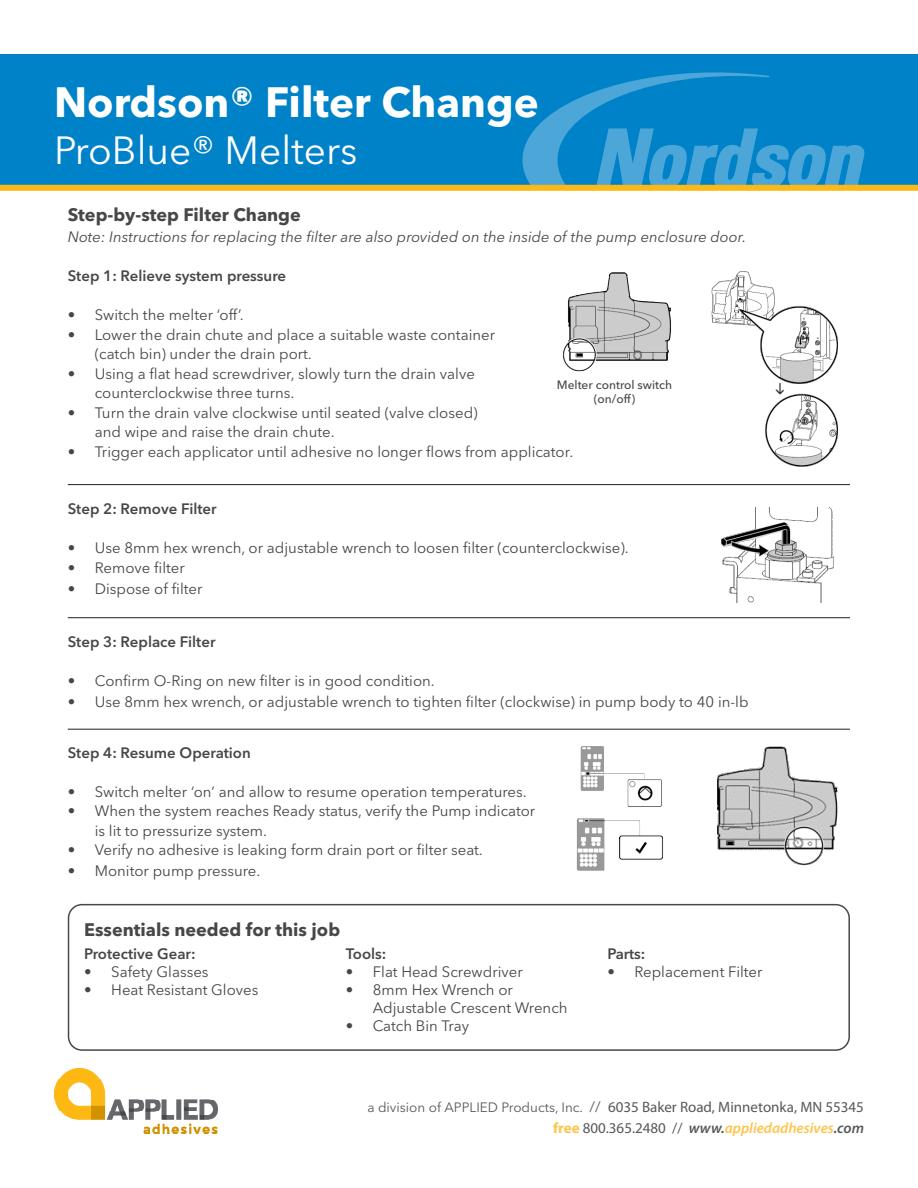
<style>
.page{position:relative;width:918px;height:1188px;background:#fff}
.page>*{position:absolute;margin:0;border:0;box-sizing:border-box;transform-origin:0 0}
.t1{font:700 42px "Avenir Next LT Pro";color:#fff}
.t2{font:39px "Avenir Next LT Pro";color:#fff}
.t3{font:700 18px "Avenir Next LT Pro";color:#464748}
.t4{font:15px/19.5px "Avenir Next LT Pro";color:#464748}
.t5{font:600 15px "Avenir Next LT Pro";color:#464748}
.t6{font:italic 15px "Avenir Next LT Pro";color:#464748}
.t7{font:15px "Myriad Pro";color:#57585a}
.t8{font:italic 600 15px "Myriad Pro";color:#fec54d}
.t9{font:500 12px/14.4px "Avenir Next LT Pro";color:#464748;text-align:center}
.s1{font-family:"Avenir Next LT Pro";font-size:13.5px}
.s2{font-family:"Avenir Next LT Pro"}
.s3{font-weight:700;font-style:normal}
.s4{font-weight:400;font-style:normal;color:#57585a}
.s5{color:#57585a}
</style>
<div class="page">
<img style="left:711px;top:271px;width:127px;height:196px">
<img style="left:721px;top:507px;width:114px;height:96px">
<img style="left:576px;top:818px;width:87px;height:53px">
<img style="left:580px;top:746px;width:82px;height:61px">
<img style="left:717px;top:746px;width:121px;height:120px">
<div style="left:0;top:54px;width:918px;height:136px;background:#0082c8"></div>
<svg style="left:522px;top:72px;width:342px;height:113px"></svg>
<div style="left:0;top:185px;width:918px;height:6px;background:#fcb814"></div>
<img style="left:562px;top:272px;width:109px;height:100px">
<hr style="left:68px;top:484px;width:782px;height:1px;background:#231f20">
<hr style="left:68px;top:617px;width:782px;height:1px;background:#231f20">
<hr style="left:68px;top:729px;width:782px;height:1px;background:#231f20">
<img style="left:54px;top:1069px;width:164px;height:65px">
<div style="left:68px;top:904px;width:782px;height:147px;border:2px solid #47484a;border-radius:14px"></div>
<p class="t1" style="left:54px;top:76px;width:486px">Nordson® Filter Change</p>
<p class="t2" style="left:54px;top:127px;width:305px">ProBlue® Melters</p>
<p class="t3" style="left:68px;top:204px;width:235px">Step-by-step Filter Change</p>
<p class="t6" style="left:68px;top:228px;width:680px">Note: Instructions for replacing the filter are also provided on the inside of the pump enclosure door.</p>
<p class="t5" style="left:68px;top:267px;width:220px">Step 1: Relieve system pressure</p>
<p class="t4" style="left:68px;top:305px;width:178px">• Switch the melter ‘off’.</p>
<p class="t4" style="left:95px;top:325px;width:402px;text-indent:-27px">• Lower the drain chute and place a suitable waste container (catch bin) under the drain port.</p>
<p class="t4" style="left:95px;top:364px;width:382px;text-indent:-27px">• Using a flat head screwdriver, slowly turn the drain valve counterclockwise three turns.</p>
<p class="t4" style="left:95px;top:403px;width:385px;text-indent:-27px">• Turn the drain valve clockwise until seated (valve closed) and wipe and raise the drain chute.</p>
<p class="t4" style="left:68px;top:442px;width:507px">• Trigger each applicator until adhesive no longer flows from applicator.</p>
<p class="t9" style="left:557px;top:377px;width:117px">Melter control switch (on/off)</p>
<p class="t5" style="left:68px;top:500px;width:150px">Step 2: Remove Filter</p>
<p class="t4" style="left:68px;top:538px;width:563px">• Use 8mm hex wrench, or adjustable wrench to loosen filter (counterclockwise).</p>
<p class="t4" style="left:68px;top:558px;width:119px">• Remove filter</p>
<p class="t4" style="left:68px;top:579px;width:136px">• Dispose of filter</p>
<p class="t5" style="left:68px;top:633px;width:149px">Step 3: Replace Filter</p>
<p class="t4" style="left:68px;top:671px;width:369px">• Confirm O-Ring on new filter is in good condition.</p>
<p class="t4" style="left:68px;top:692px;width:682px">• Use 8mm hex wrench, or adjustable wrench to tighten filter (clockwise) in pump body to 40 in-lb</p>
<p class="t5" style="left:68px;top:743px;width:185px">Step 4: Resume Operation</p>
<p class="t4" style="left:68px;top:782px;width:460px">• Switch melter ‘on’ and allow to resume operation temperatures.</p>
<p class="t4" style="left:95px;top:801px;width:442px;text-indent:-27px">• When the system reaches Ready status, verify the Pump indicator is lit to pressurize system.</p>
<p class="t4" style="left:68px;top:840px;width:417px">• Verify no adhesive is leaking form drain port or filter seat.</p>
<p class="t4" style="left:68px;top:861px;width:194px">• Monitor pump pressure.</p>
<p class="t3" style="left:84px;top:918px;width:258px">Essentials needed for this job</p>
<p class="t5" style="left:84px;top:944px;width:113px">Protective Gear:</p>
<p class="t4" style="left:84px;top:961px;width:126px">• Safety Glasses</p>
<p class="t4" style="left:84px;top:979px;width:176px">• Heat Resistant Gloves</p>
<p class="t5" style="left:346px;top:944px;width:42px">Tools:</p>
<p class="t4" style="left:346px;top:961px;width:179px">• Flat Head Screwdriver</p>
<p class="t4" style="left:373px;top:980px;width:196px;line-height:18px;text-indent:-27px">• 8mm Hex Wrench or<br>Adjustable Crescent Wrench</p>
<p class="t4" style="left:346px;top:1015px;width:125px">• Catch Bin Tray</p>
<p class="t5" style="left:607px;top:944px;width:40px">Parts:</p>
<p class="t4" style="left:607px;top:961px;width:157px">• Replacement Filter</p>
<p class="t7" style="left:367px;top:1097px;width:498px"><span class="s1">a division of APPLIED Products, Inc.</span> <span class="s2">//</span> 6035 Baker Road, Minnetonka, MN 55345</p>
<p class="t8" style="left:553px;top:1118px;width:312px"><span class="s3">free</span> <span class="s4">800.365.2480 //</span> <span class="s5">www.</span>appliedadhesives<span class="s5">.com</span></p>
</div>
